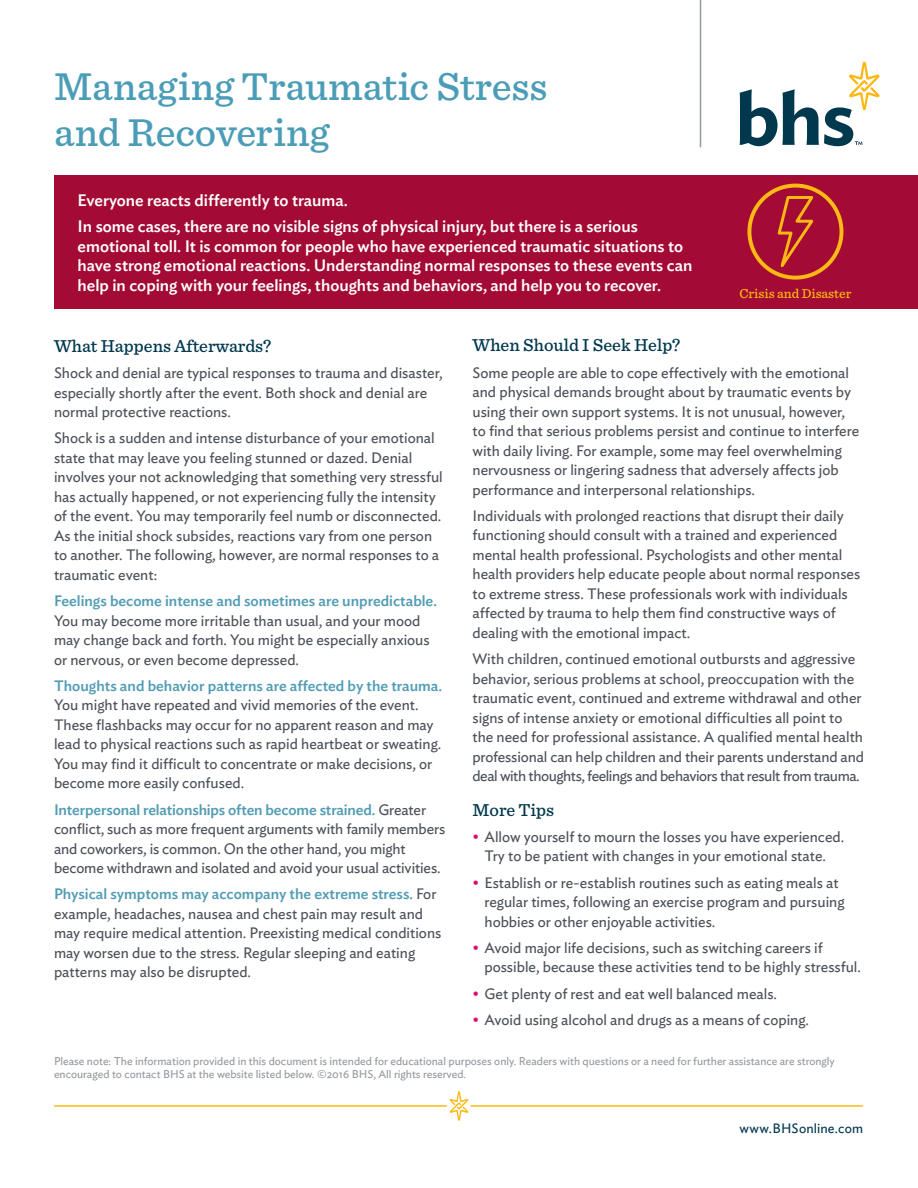
<style>
.page{position:relative;width:918px;height:1188px;background:#fff}
.page>*{position:absolute;margin:0;border:0;box-sizing:border-box;transform-origin:0 0}
.Tip_Sheet_Main_Headl{font:500 40.5px/46.5px "Sentinel";color:#4b9db7}
.Dark_blue_subhead{font:500 18px "Sentinel";color:#00384e}
.Light_blue_subheads{font:500 18px "Sentinel";color:#00384e}
.Intro_blue_box_text{font:500 16.5px/19.5px "Ideal Sans";color:#fff}
.Body_copy_gray{font:15px/19.5px "Ideal Sans";color:#4c5159}
.t1{font:13.5px "Ideal Sans";letter-spacing:.01em;color:#00384e}
.Icon_text{font:500 13.5px "Sentinel";color:#fcb814}
.Please_note__bottom{font:11.25px/13.5px "Ideal Sans";color:#9599a0}
.s1{color:#dc0975}
.s2{font-weight:500;color:#519cb4}
</style>
<div class="page">
<div style="left:54px;top:175px;width:864px;height:134px;background:#a30a34"></div>
<svg style="left:449px;top:1091px;width:20px;height:30px"></svg>
<hr style="left:55px;top:1105px;width:391px;height:2px;background:#fcb814">
<hr style="left:471px;top:1105px;width:391px;height:2px;background:#fcb814">
<hr style="left:700px;top:0;width:1px;height:147px;background:#9599a0">
<svg style="left:740px;top:62px;width:140px;height:84px"></svg>
<div style="left:747px;top:184px;width:96px;height:96px;border:4px solid #fcb814;border-radius:50%"></div>
<svg style="left:777px;top:196px;width:37px;height:71px"></svg>
<p class="Tip_Sheet_Main_Headl" style="left:54px;top:61px;width:495px">Managing Traumatic Stress and Recovering</p>
<p class="Intro_blue_box_text" style="left:78px;top:189px;width:272px">Everyone reacts differently to trauma.</p>
<p class="Intro_blue_box_text" style="left:78px;top:215px;width:616px">In some cases, there are no visible signs of physical injury, but there is a serious emotional toll. It is common for people who have experienced traumatic situations to have strong emotional reactions. Understanding normal responses to these events can help in coping with your feelings, thoughts and behaviors, and help you to recover.</p>
<p class="Icon_text" style="left:739px;top:284px;width:113px">Crisis and Disaster</p>
<p class="Dark_blue_subhead" style="left:472px;top:332px;width:209px">When Should I Seek Help?</p>
<p class="Body_copy_gray" style="left:472px;top:362px;width:388px">Some people are able to cope effectively with the emotional and physical demands brought about by traumatic events by using their own support systems. It is not unusual, however, to find that serious problems persist and continue to interfere with daily living. For example, some may feel overwhelming nervousness or lingering sadness that adversely affects job performance and interpersonal relationships.</p>
<p class="Body_copy_gray" style="left:472px;top:505px;width:389px">Individuals with prolonged reactions that disrupt their daily functioning should consult with a trained and experienced mental health professional. Psychologists and other mental health providers help educate people about normal responses to extreme stress. These professionals work with individuals affected by trauma to help them find constructive ways of dealing with the emotional impact.</p>
<p class="Body_copy_gray" style="left:472px;top:648px;width:393px">With children, continued emotional outbursts and aggressive behavior, serious problems at school, preoccupation with the traumatic event, continued and extreme withdrawal and other signs of intense anxiety or emotional difficulties all point to the need for professional assistance. A qualified mental health professional can help children and their parents understand and deal with thoughts, feelings and behaviors that result from trauma.</p>
<p class="Dark_blue_subhead" style="left:472px;top:796px;width:83px">More Tips</p>
<p class="Body_copy_gray" style="left:472px;top:826px;width:373px;text-align:center"><span class="s1">•</span> Allow yourself to mourn the losses you have experienced.<br>Try to be patient with changes in your emotional state.</p>
<p class="Body_copy_gray" style="left:484px;top:872px;width:362px;text-indent:-12px"><span class="s1">•</span> Establish or re-establish routines such as eating meals at regular times, following an exercise program and pursuing hobbies or other enjoyable activities.</p>
<p class="Body_copy_gray" style="left:484px;top:937px;width:378px;text-indent:-12px"><span class="s1">•</span> Avoid major life decisions, such as switching careers if possible, because these activities tend to be highly stressful.</p>
<p class="Body_copy_gray" style="left:472px;top:983px;width:306px"><span class="s1">•</span> Get plenty of rest and eat well balanced meals.</p>
<p class="Body_copy_gray" style="left:472px;top:1009px;width:338px"><span class="s1">•</span> Avoid using alcohol and drugs as a means of coping.</p>
<p class="Please_note__bottom" style="left:54px;top:1053px;width:782px">Please note: The information provided in this document is intended for educational purposes only. Readers with questions or a need for further assistance are strongly encouraged to contact BHS at the website listed below. ©2016 BHS, All rights reserved.</p>
<p class="Light_blue_subheads" style="left:54px;top:332px;width:219px">What Happens Afterwards?</p>
<p class="Body_copy_gray" style="left:54px;top:362px;width:390px">Shock and denial are typical responses to trauma and disaster, especially shortly after the event. Both shock and denial are normal protective reactions.</p>
<p class="Body_copy_gray" style="left:54px;top:427px;width:390px">Shock is a sudden and intense disturbance of your emotional state that may leave you feeling stunned or dazed. Denial involves your not acknowledging that something very stressful has actually happened, or not experiencing fully the intensity of the event. You may temporarily feel numb or disconnected.<br>As the initial shock subsides, reactions vary from one person to another. The following, however, are normal responses to a traumatic event:</p>
<p class="Body_copy_gray" style="left:54px;top:590px;width:385px"><span class="s2">Feelings become intense and sometimes are unpredictable.<br></span>You may become more irritable than usual, and your mood may change back and forth. You might be especially anxious or nervous, or even become depressed.</p>
<p class="Body_copy_gray" style="left:54px;top:675px;width:390px"><span class="s2">Thoughts and behavior patterns are affected by the trauma.<br></span>You might have repeated and vivid memories of the event.<br>These flashbacks may occur for no apparent reason and may lead to physical reactions such as rapid heartbeat or sweating.<br>You may find it difficult to concentrate or make decisions, or become more easily confused.</p>
<p class="Body_copy_gray" style="left:54px;top:798px;width:393px"><span class="s2">Interpersonal relationships often become strained.</span> Greater conflict, such as more frequent arguments with family members and coworkers, is common. On the other hand, you might become withdrawn and isolated and avoid your usual activities.</p>
<p class="Body_copy_gray" style="left:54px;top:883px;width:389px"><span class="s2">Physical symptoms may accompany the extreme stress.</span> For example, headaches, nausea and chest pain may result and may require medical attention. Preexisting medical conditions may worsen due to the stress. Regular sleeping and eating patterns may also be disrupted.</p>
<p class="t1" style="left:739px;top:1118px;width:125px">www.BHSonline.com</p>
</div>
